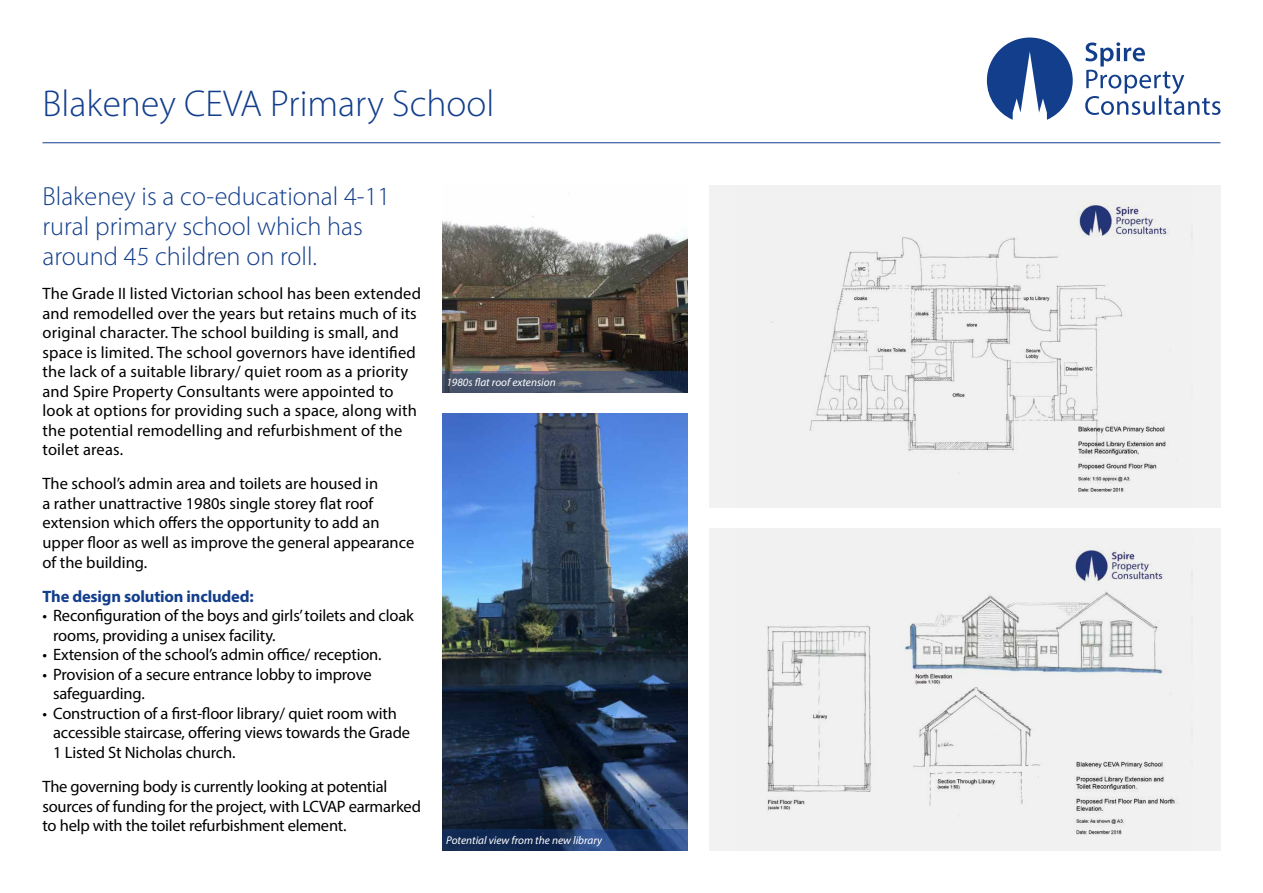
<style>
.page{position:relative;width:1263px;height:893px;background:#fff}
.page>*{position:absolute;margin:0;border:0;box-sizing:border-box;transform-origin:0 0}
.t1{font:300 37.5px "Myriad Pro";color:#123e8c}
.t2{font:300 26.25px/30px "Myriad Pro";color:#123e8c}
.t3{font:16.5px/19.5px "Myriad Pro";color:#000}
.t4{font:700 16.5px "Myriad Pro";letter-spacing:-.01em;color:#123e8c}
.t5{font:italic 11.25px "Myriad Pro";color:#fff}
</style>
<div class="page">
<svg style="left:987px;top:38px;width:86px;height:82px"></svg>
<svg style="left:1085px;top:42px;width:135px;height:73px"></svg>
<hr style="left:43px;top:142px;width:1177px;height:1px;background:#123e8c">
<img style="left:442px;top:414px;width:245px;height:415px">
<svg style="left:442px;top:829px;width:245px;height:21px;background:#1a3563"></svg>
<img style="left:442px;top:193px;width:245px;height:178px">
<svg style="left:442px;top:371px;width:245px;height:22px;background:#4a556b"></svg>
<div style="left:709px;top:185px;width:511px;height:322px;background:#f2f2f2"></div>
<img style="left:771px;top:203px;width:421px;height:289px">
<div style="left:709px;top:528px;width:511px;height:322px;background:#f2f2f2"></div>
<img style="left:767px;top:547px;width:425px;height:288px">
<h1 class="t1" style="left:43px;top:81px;width:453px">Blakeney CEVA Primary School</h1>
<h2 class="t2" style="left:43px;top:181px;width:349px">Blakeney is a co-educational 4-11 rural primary school which has around 45 children on roll.</h2>
<p class="t3" style="left:43px;top:283px;width:380px">The Grade II listed Victorian school has been extended and remodelled over the years but retains much of its original character. The school building is small, and space is limited. The school governors have identified the lack of a suitable library/ quiet room as a priority and Spire Property Consultants were appointed to look at options for providing such a space, along with the potential remodelling and refurbishment of the toilet areas.</p>
<p class="t3" style="left:43px;top:474px;width:373px">The school’s admin area and toilets are housed in<br>a rather unattractive 1980s single storey flat roof extension which offers the opportunity to add an upper floor as well as improve the general appearance of the building.</p>
<p class="t4" style="left:43px;top:586px;width:213px">The design solution included:</p>
<p class="t3" style="left:53px;top:606px;width:362px;text-indent:-11px">• Reconfiguration of the boys and girls’ toilets and cloak rooms, providing a unisex facility.</p>
<p class="t3" style="left:43px;top:645px;width:341px">• Extension of the school’s admin office/ reception.</p>
<p class="t3" style="left:53px;top:664px;width:320px;text-indent:-11px">• Provision of a secure entrance lobby to improve safeguarding.</p>
<p class="t3" style="left:53px;top:703px;width:358px;text-indent:-11px">• Construction of a first-floor library/ quiet room with accessible staircase, offering views towards the Grade<br>1 Listed St Nicholas church.</p>
<p class="t3" style="left:43px;top:777px;width:380px">The governing body is currently looking at potential sources of funding for the project, with LCVAP earmarked to help with the toilet refurbishment element.</p>
<p class="t5" style="left:446px;top:375px;width:111px">1980s flat roof extension</p>
<p class="t5" style="left:446px;top:833px;width:157px">Potential view from the new library</p>
</div>
